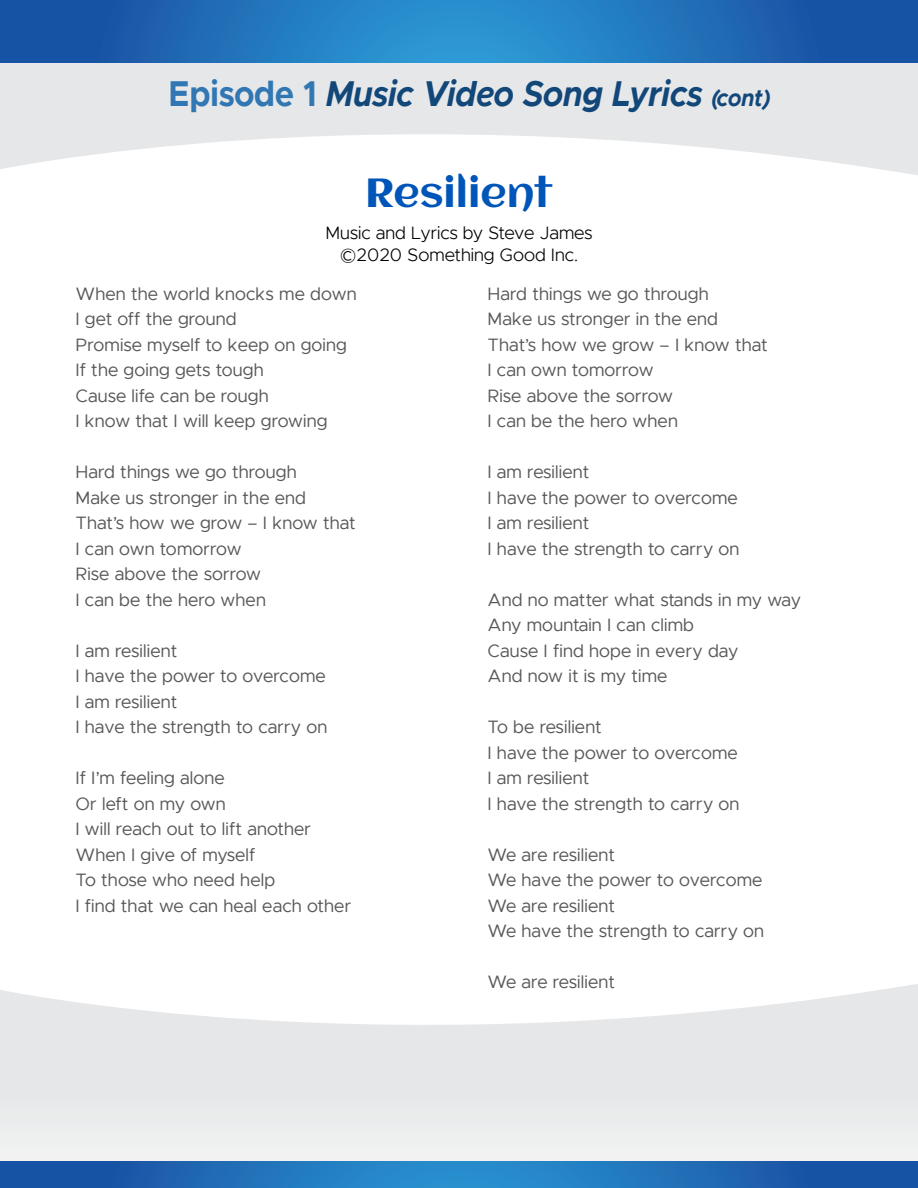
<style>
.page{position:relative;width:918px;height:1188px;background:#fff}
.page>*{position:absolute;margin:0;border:0;box-sizing:border-box;transform-origin:0 0}
.t1{font:40.5px "Aclonica";color:#0055b8}
.t2{font:italic 700 36px "Metropolis";color:#124779;scale:.9 1}
.t3{font:18px/25.5px "Metropolis";letter-spacing:.01em;color:#58595b}
.t4{font:300 18px/21.6px "Metropolis";color:#000;text-align:center}
.s1{font-style:normal;color:#3177b3}
.s2{font-size:24px}
</style>
<div class="page">
<svg style="left:0;top:984px;width:918px;height:177px;fill:#e8e9e9"></svg>
<svg style="left:0;top:63px;width:918px;height:112px;fill:#e6e7e8"></svg>
<svg style="left:0;top:0;width:918px;height:63px;background:#2170b8"></svg>
<svg style="left:0;top:1161px;width:918px;height:27px;background:#1f6db6"></svg>
<h2 class="t2" style="left:168px;top:71px;width:671px"><span class="s1">Episode 1</span> Music Video Song Lyrics <span class="s2">(cont)</span></h2>
<h1 class="t1" style="left:365px;top:165px;width:189px">Resilient</h1>
<p class="t4" style="left:326px;top:222px;width:268px">Music and Lyrics by Steve James ©2020 Something Good Inc.</p>
<p class="t3" style="left:75px;top:281px;width:283px">When the world knocks me down<br>I get off the ground<br>Promise myself to keep on going<br>If the going gets tough<br>Cause life can be rough<br>I know that I will keep growing</p>
<p class="t3" style="left:75px;top:459px;width:282px">Hard things we go through<br>Make us stronger in the end<br>That’s how we grow – I know that<br>I can own tomorrow<br>Rise above the sorrow<br>I can be the hero when</p>
<p class="t3" style="left:75px;top:638px;width:254px">I am resilient<br>I have the power to overcome<br>I am resilient<br>I have the strength to carry on</p>
<p class="t3" style="left:75px;top:765px;width:277px">If I’m feeling alone<br>Or left on my own<br>I will reach out to lift another<br>When I give of myself<br>To those who need help<br>I find that we can heal each other</p>
<p class="t3" style="left:487px;top:281px;width:282px">Hard things we go through<br>Make us stronger in the end<br>That’s how we grow – I know that<br>I can own tomorrow<br>Rise above the sorrow<br>I can be the hero when</p>
<p class="t3" style="left:487px;top:459px;width:254px">I am resilient<br>I have the power to overcome<br>I am resilient<br>I have the strength to carry on</p>
<p class="t3" style="left:487px;top:587px;width:315px">And no matter what stands in my way<br>Any mountain I can climb<br>Cause I find hope in every day<br>And now it is my time</p>
<p class="t3" style="left:487px;top:714px;width:254px">To be resilient<br>I have the power to overcome<br>I am resilient<br>I have the strength to carry on</p>
<p class="t3" style="left:487px;top:842px;width:278px">We are resilient<br>We have the power to overcome<br>We are resilient<br>We have the strength to carry on</p>
<p class="t3" style="left:487px;top:969px;width:129px">We are resilient</p>
</div>
